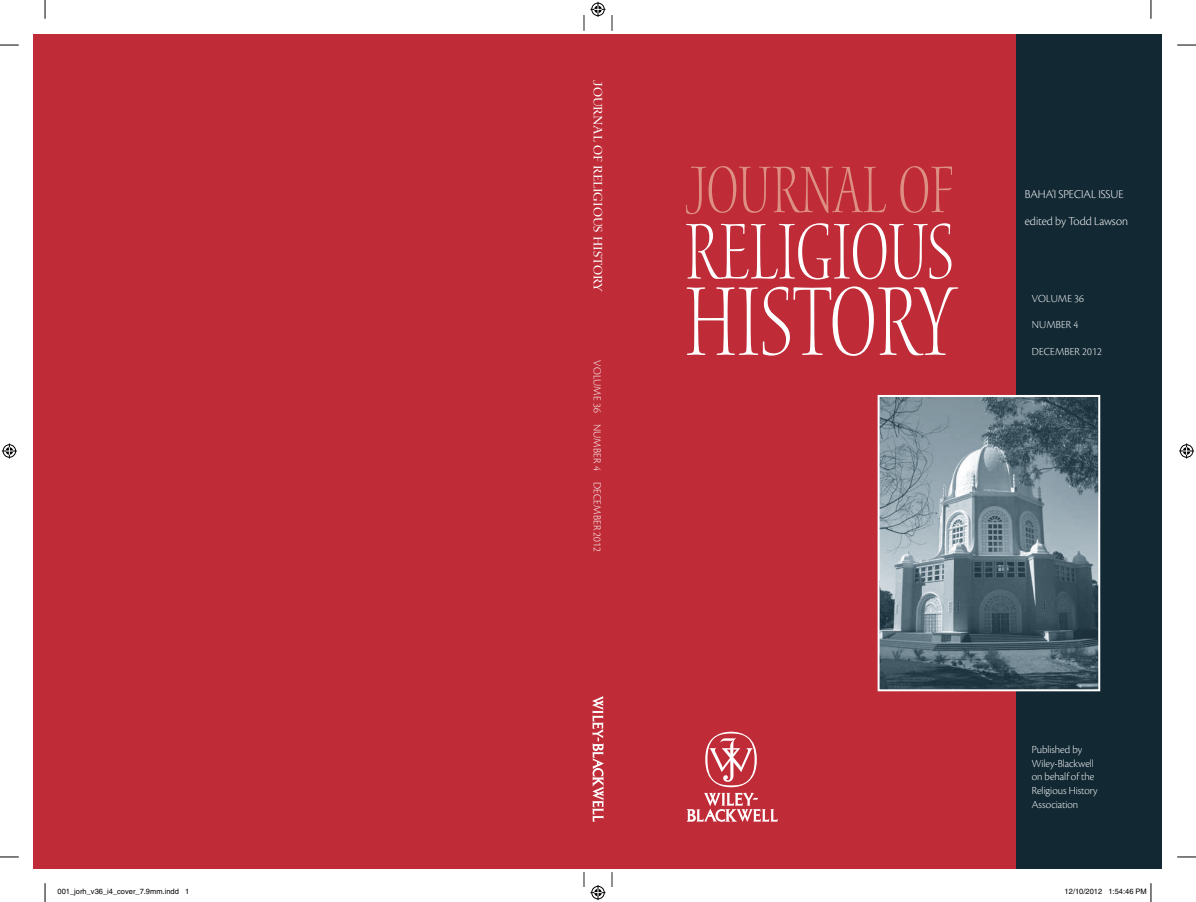
<style>
.page{position:relative;width:1196px;height:902px;background:#fff}
.page>*{position:absolute;margin:0;border:0;box-sizing:border-box;transform-origin:0 0}
.t1{font:300 condensed 111.25px "Waters Titling Pro";letter-spacing:-.005em;color:#fff}
.t2{font:300 condensed 90px "Waters Titling Pro";letter-spacing:-.005em;color:#fff}
.t3{font:300 condensed 75px "Waters Titling Pro";letter-spacing:-.005em;color:#dd8f83}
.t4{font:13.75px "Waters Titling Pro";letter-spacing:-.005em;color:#fff}
.t5{font:12.5px/26.2px "Cronos Pro Lt Disp";color:#fff}
.t6{font:11.25px/13.8px "Cronos Pro Lt Disp";letter-spacing:.005em;color:#fff}
.t7{font:7.5px "Helvetica";color:#000}
</style>
<div class="page">
<div style="left:34px;top:34px;width:1127px;height:834px;background:#bf2b37"></div>
<div style="left:1016px;top:34px;width:145px;height:834px;background:#122934"></div>
<svg style="left:583px;top:15px;width:1px;height:16px"></svg>
<svg style="left:611px;top:15px;width:1px;height:16px"></svg>
<svg style="left:583px;top:872px;width:1px;height:14px"></svg>
<svg style="left:611px;top:872px;width:1px;height:14px"></svg>
<svg style="left:687px;top:731px;width:90px;height:90px"></svg>
<svg style="left:592px;top:696px;width:11px;height:125px"></svg>
<img style="left:880px;top:398px;width:216px;height:290px">
<div style="left:877px;top:395px;width:222px;height:296px;border:2px solid #fff"></div>
<svg style="left:0;top:44px;width:19px;height:2px"></svg>
<svg style="left:1177px;top:44px;width:18px;height:2px"></svg>
<svg style="left:0;top:856px;width:19px;height:1px"></svg>
<svg style="left:1177px;top:856px;width:18px;height:1px"></svg>
<svg style="left:44px;top:0;width:2px;height:19px"></svg>
<svg style="left:44px;top:883px;width:2px;height:18px"></svg>
<svg style="left:1150px;top:0;width:1px;height:19px"></svg>
<svg style="left:590px;top:2px;width:15px;height:15px"></svg>
<svg style="left:590px;top:885px;width:15px;height:15px"></svg>
<svg style="left:2px;top:443px;width:15px;height:15px"></svg>
<svg style="left:1179px;top:443px;width:14px;height:15px"></svg>
<svg style="left:1150px;top:883px;width:1px;height:18px"></svg>
<p class="t4" style="left:605px;top:80px;width:213px;rotate:90deg">Journal of Religious History</p>
<p class="t6" style="left:604px;top:360px;width:193px;rotate:90deg">VOLUME 36 NUMBER 4 DECEMBER 2012</p>
<h3 class="t3" style="left:684px;top:151px;width:271px">JOURNAL OF</h3>
<h2 class="t2" style="left:684px;top:206px;width:269px">RELIGIOUS</h2>
<h1 class="t1" style="left:684px;top:265px;width:272px">HISTORY</h1>
<p class="t6" style="left:1031px;top:291px;width:54px">VOLUME 36</p>
<p class="t5" style="left:1024px;top:181px;width:105px">BAHA’I SPECIAL ISSUE edited by Todd Lawson</p>
<p class="t6" style="left:1031px;top:318px;width:48px">NUMBER 4</p>
<p class="t6" style="left:1031px;top:344px;width:71px">DECEMBER 2012</p>
<p class="t6" style="left:1031px;top:742px;width:67px">Published by<br>Wiley-Blackwell on behalf of the<br>Religious History<br>Association</p>
<p class="t7" style="left:58px;top:887px;width:133px">001_jorh_v36_i4_cover_7.9mm.indd 1</p>
<p class="t7" style="left:1064px;top:887px;width:84px">12/10/2012 1:54:46 PM</p>
</div>
